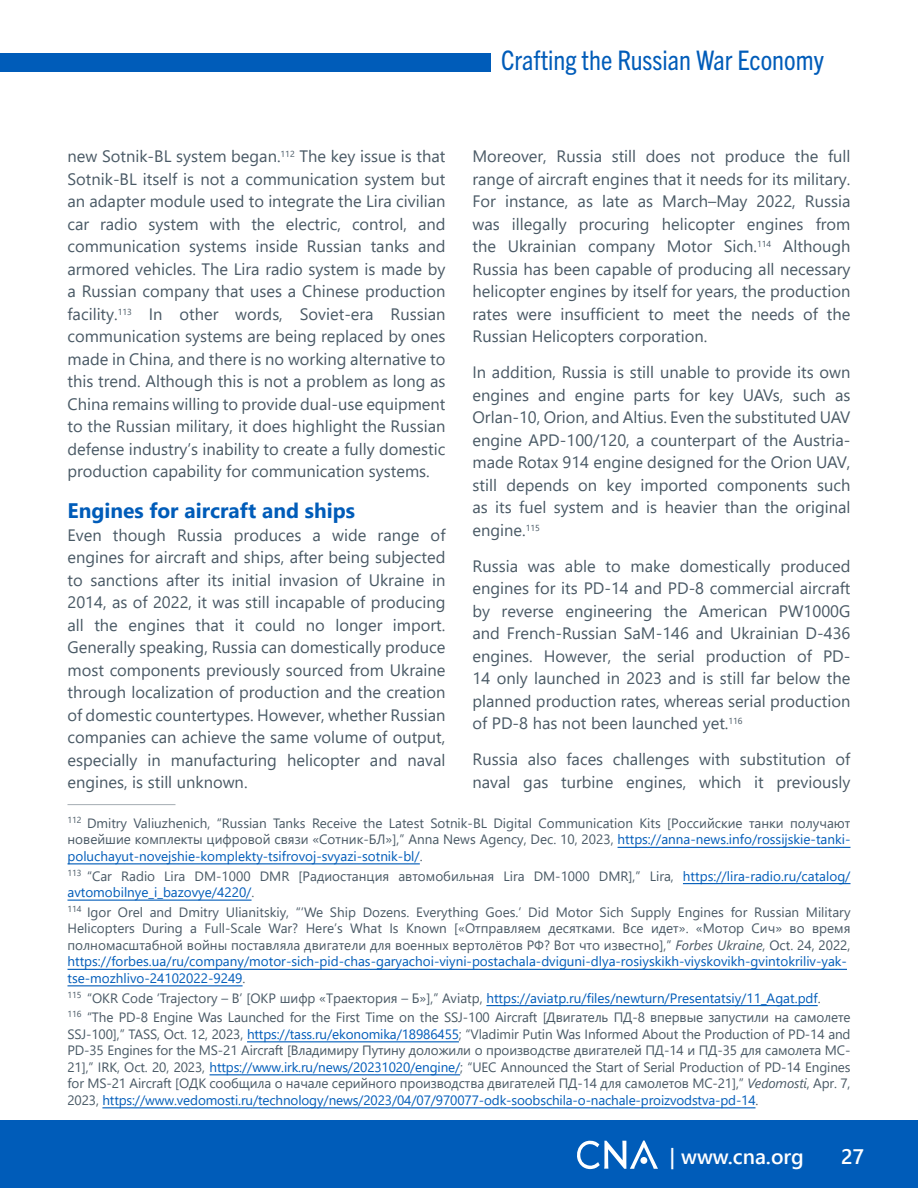
<style>
.page{position:relative;width:918px;height:1188px;background:#fff}
.page>*{position:absolute;margin:0;border:0;box-sizing:border-box;transform-origin:0 0}
.t1{font:condensed 27px "Trade Gothic Next LT Pro";color:#005cb9}
.t2{font:700 21px "Segoe UI";color:#005cb9}
.t3{font:600 21px "Segoe UI";color:#fff}
.t4{font:16.5px/22.5px "Segoe UI";color:#495965;text-align:justify}
.t5{font:13.5px/16.5px "Segoe UI";color:#495965}
.s1{color:#005cb9}
.s2{font-style:italic}
</style>
<div class="page">
<div style="left:0;top:53px;width:490px;height:19px;background:#005cb9"></div>
<div style="left:0;top:1120px;width:918px;height:68px;background:#005cb9"></div>
<svg style="left:577px;top:1141px;width:81px;height:28px"></svg>
<div style="left:640px;top:1157px;width:7px;height:7px;background:#fff;border-radius:50%"></div>
<hr style="left:68px;top:804px;width:108px;height:1px;background:#a4acb2">
<hr style="left:618px;top:847px;width:232px;height:1px;background:#005cb9">
<hr style="left:68px;top:863px;width:352px;height:1px;background:#005cb9">
<hr style="left:683px;top:883px;width:167px;height:1px;background:#005cb9">
<hr style="left:68px;top:900px;width:184px;height:1px;background:#005cb9">
<hr style="left:68px;top:969px;width:779px;height:1px;background:#005cb9">
<hr style="left:68px;top:985px;width:175px;height:1px;background:#005cb9">
<hr style="left:486px;top:1005px;width:332px;height:1px;background:#005cb9">
<hr style="left:247px;top:1041px;width:212px;height:1px;background:#005cb9">
<hr style="left:210px;top:1074px;width:250px;height:1px;background:#005cb9">
<hr style="left:102px;top:1107px;width:654px;height:1px;background:#005cb9">
<h1 class="t1" style="left:501px;top:42px;width:324px">Crafting the Russian War Economy</h1>
<p class="t4" style="left:472px;top:143px;width:380px">Moreover, Russia still does not produce the full range of aircraft engines that it needs for its military.<br>For instance, as late as March–May 2022, Russia was illegally procuring helicopter engines from the Ukrainian company Motor Sich.<sup>114</sup> Although Russia has been capable of producing all necessary helicopter engines by itself for years, the production rates were insufficient to meet the needs of the Russian Helicopters corporation.</p>
<p class="t4" style="left:472px;top:359px;width:380px">In addition, Russia is still unable to provide its own engines and engine parts for key UAVs, such as Orlan-10, Orion, and Altius. Even the substituted UAV engine APD-100/120, a counterpart of the Austria&shy;made Rotax 914 engine designed for the Orion UAV, still depends on key imported components such as its fuel system and is heavier than the original engine.<sup>115</sup></p>
<p class="t4" style="left:472px;top:553px;width:380px">Russia was able to make domestically produced engines for its PD-14 and PD-8 commercial aircraft by reverse engineering the American PW1000G and French-Russian SaM-146 and Ukrainian D-436 engines. However, the serial production of PD-14 only launched in 2023 and is still far below the planned production rates, whereas serial production of PD-8 has not been launched yet.<sup>116</sup></p>
<p class="t4" style="left:472px;top:746px;width:379px">Russia also faces challenges with substitution of naval gas turbine engines, which it previously</p>
<p class="t4" style="left:68px;top:143px;width:380px">new Sotnik-BL system began.<sup>112</sup> The key issue is that Sotnik-BL itself is not a communication system but an adapter module used to integrate the Lira civilian car radio system with the electric, control, and communication systems inside Russian tanks and armored vehicles. The Lira radio system is made by a Russian company that uses a Chinese production facility.<sup>113</sup> In other words, Soviet-era Russian communication systems are being replaced by ones made in China, and there is no working alternative to this trend. Although this is not a problem as long as China remains willing to provide dual-use equipment to the Russian military, it does highlight the Russian defense industry’s inability to create a fully domestic production capability for communication systems.</p>
<p class="t2" style="left:68px;top:491px;width:289px">Engines for aircraft and ships</p>
<p class="t4" style="left:68px;top:522px;width:380px">Even though Russia produces a wide range of engines for aircraft and ships, after being subjected to sanctions after its initial invasion of Ukraine in 2014, as of 2022, it was still incapable of producing all the engines that it could no longer import.<br>Generally speaking, Russia can domestically produce most components previously sourced from Ukraine through localization of production and the creation of domestic countertypes. However, whether Russian companies can achieve the same volume of output, especially in manufacturing helicopter and naval engines, is still unknown.</p>
<p class="t5" style="left:68px;top:814px;width:785px;text-align:justify"><sup>112</sup> Dmitry Valiuzhenich, “Russian Tanks Receive the Latest Sotnik-BL Digital Communication Kits [Российские танки получают новейшие комплекты цифровой связи «Сотник-БЛ»],” Anna News Agency, Dec. 10, 2023, <span class="s1">https://anna-news.info/rossijskie-tanki&shy;poluchayut-novejshie-komplekty-tsifrovoj-svyazi-sotnik-bl/</span>.</p>
<p class="t5" style="left:68px;top:866px;width:785px"><sup>113</sup> “Car Radio Lira DM-1000 DMR [Радиостанция автомобильная Lira DM-1000 DMR],” Lira, <span class="s1">https://lira-radio.ru/catalog/ avtomobilnye_i_bazovye/4220/</span>.</p>
<p class="t5" style="left:68px;top:903px;width:785px"><sup>114</sup> Igor Orel and Dmitry Ulianitskiy, “‘We Ship Dozens. Everything Goes.’ Did Motor Sich Supply Engines for Russian Military Helicopters During a Full-Scale War? Here’s What Is Known [«Отправляем десятками. Все идет». «Мотор Сич» во время полномасштабной войны поставляла двигатели для военных вертолётов РФ? Вот что известно],” <span class="s2">Forbes Ukraine</span>, Oct. 24, 2022, <span class="s1">https://forbes.ua/ru/company/motor-sich-pid-chas-garyachoi-viyni-postachala-dviguni-dlya-rosiyskikh-viyskovikh-gvintokriliv-yak&shy;tse-mozhlivo-24102022-9249</span>.</p>
<p class="t5" style="left:68px;top:987px;width:785px;line-height:19.8px"><sup>115</sup> “OKR Code ‘Trajectory – B’ [ОКР шифр «Траектория – Б»],” Aviatp, <span class="s1">https://aviatp.ru/files/newturn/Presentatsiy/11_Agat.pdf</span>.<br><sup>116</sup> “The PD-8 Engine Was Launched for the First Time on the SSJ-100 Aircraft [Двигатель ПД-8 впервые запустили на самолете</p>
<p class="t5" style="left:68px;top:1025px;width:785px;text-align:justify">SSJ-100],” TASS, Oct. 12, 2023, <span class="s1">https://tass.ru/ekonomika/18986455</span>; “Vladimir Putin Was Informed About the Production of PD-14 and PD-35 Engines for the MS-21 Aircraft [Владимиру Путину доложили о производстве двигателей ПД-14 и ПД-35 для самолета МС-21],” IRK, Oct. 20, 2023, <span class="s1">https://www.irk.ru/news/20231020/engine/</span>; “UEC Announced the Start of Serial Production of PD-14 Engines for MS-21 Aircraft [ОДК сообщила о начале серийного производства двигателей ПД-14 для самолетов МС-21],” <span class="s2">Vedomosti</span>, Apr. 7, 2023, <span class="s1">https://www.vedomosti.ru/technology/news/2023/04/07/970077-odk-soobschila-o-nachale-proizvodstva-pd-14</span>.</p>
<p class="t3" style="left:670px;top:1137px;width:136px">| www.cna.org</p>
<p class="t3" style="left:841px;top:1137px;width:24px">27</p>
</div>
